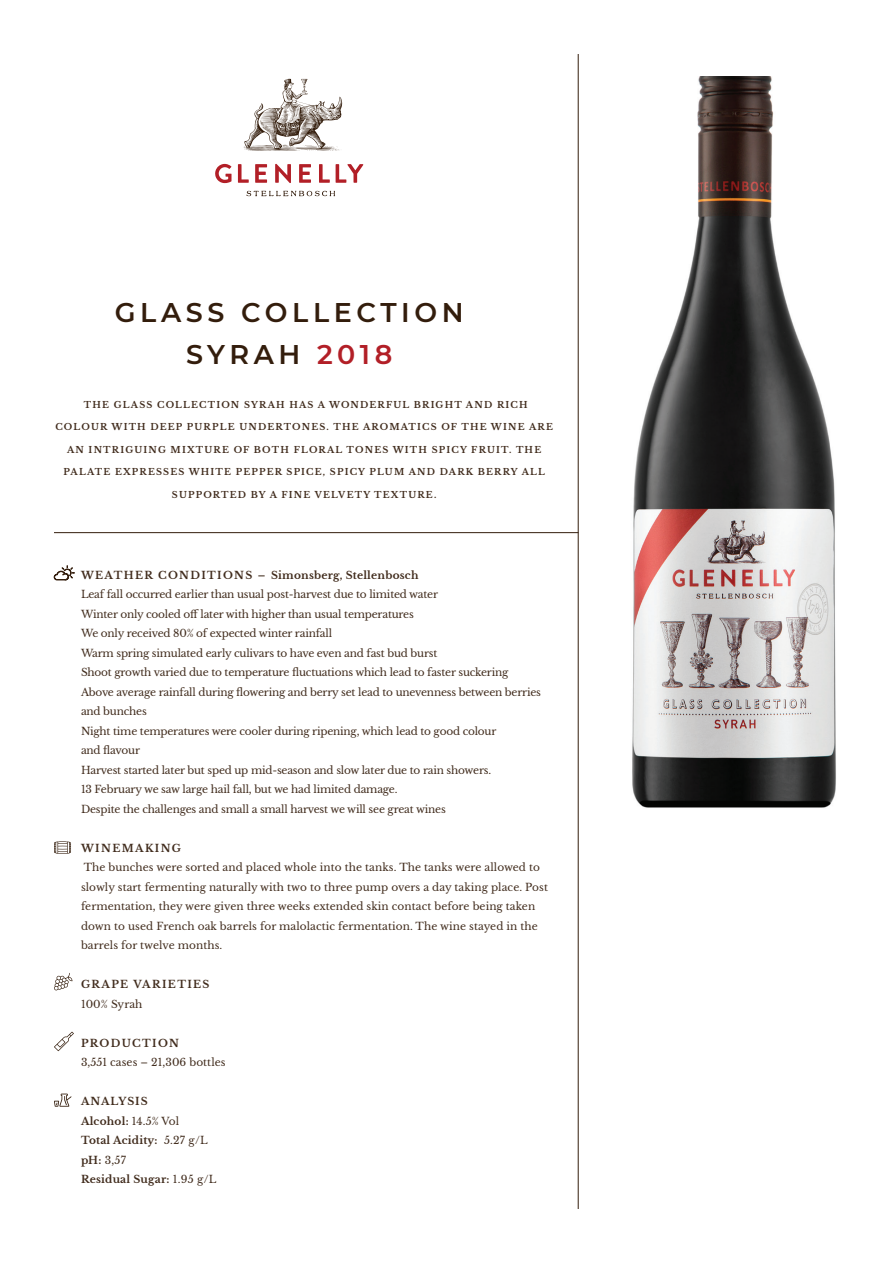
<style>
.page{position:relative;width:893px;height:1263px;background:#fff}
.page>*{position:absolute;margin:0;border:0;box-sizing:border-box;transform-origin:0 0}
.t1{font:600 27px/42.2px "Montserrat";letter-spacing:.17em;color:#331d0c;text-align:center}
.t2{font:10.5px/19.5px "Libre Baskerville";letter-spacing:-.02em;color:#412c1d}
.t3{font:10.5px/19.5px "Libre Baskerville";letter-spacing:.005em;color:#412c1d}
.t4{font:700 10.5px/19.5px "Libre Baskerville";letter-spacing:.02em;color:#412c1d}
.t5{font:700 10.5px "Libre Baskerville";letter-spacing:.13em;color:#412c1d}
.t6{font:700 10.5px "Libre Baskerville";letter-spacing:.12em;color:#412c1d}
.t7{font:700 9px "Libre Baskerville";letter-spacing:.13em;color:#412c1d}
.s1{color:#b21f27}
.s2{font-weight:400}
</style>
<div class="page">
<img style="left:632px;top:76px;width:204px;height:732px">
<hr style="left:578px;top:54px;width:1px;height:1155px;background:#331d0c">
<hr style="left:54px;top:532px;width:524px;height:1px;background:#331d0c">
<svg style="left:215px;top:164px;width:148px;height:19px"></svg>
<svg style="left:246px;top:191px;width:89px;height:5px"></svg>
<svg style="left:244px;top:79px;width:98px;height:72px"></svg>
<svg style="left:54px;top:565px;width:21px;height:15px"></svg>
<svg style="left:54px;top:841px;width:17px;height:13px"></svg>
<svg style="left:54px;top:973px;width:18px;height:17px"></svg>
<svg style="left:54px;top:1032px;width:20px;height:19px"></svg>
<svg style="left:54px;top:1093px;width:17px;height:14px"></svg>
<h1 class="t1" style="left:115px;top:290px;width:350px">GLASS COLLECTION<br>SYRAH <span class="s1">2018</span></h1>
<p class="t7" style="left:84px;top:399px;width:445px">THE GLASS COLLECTION SYRAH HAS A WONDERFUL BRIGHT AND RICH</p>
<p class="t7" style="left:55px;top:421px;width:499px">COLOUR WITH DEEP PURPLE UNDERTONES. THE AROMATICS OF THE WINE ARE</p>
<p class="t7" style="left:67px;top:444px;width:476px">AN INTRIGUING MIXTURE OF BOTH FLORAL TONES WITH SPICY FRUIT. THE</p>
<p class="t7" style="left:64px;top:466px;width:483px">PALATE EXPRESSES WHITE PEPPER SPICE, SPICY PLUM AND DARK BERRY ALL</p>
<p class="t7" style="left:172px;top:489px;width:266px">SUPPORTED BY A FINE VELVETY TEXTURE.</p>
<p class="t4" style="left:81px;top:565px;width:339px">WEATHER CONDITIONS – Simonsberg, Stellenbosch</p>
<p class="t2" style="left:81px;top:585px;width:461px">Leaf fall occurred earlier than usual post-harvest due to limited water<br>Winter only cooled off later with higher than usual temperatures<br>We only received 80% of expected winter rainfall<br>Warm spring simulated early culivars to have even and fast bud burst<br>Shoot growth varied due to temperature fluctuations which lead to faster suckering Above average rainfall during flowering and berry set lead to unevenness between berries and bunches<br>Night time temperatures were cooler during ripening, which lead to good colour<br>and flavour<br>Harvest started later but sped up mid-season and slow later due to rain showers.<br>13 February we saw large hail fall, but we had limited damage.<br>Despite the challenges and small a small harvest we will see great wines</p>
<p class="t5" style="left:81px;top:841px;width:102px">WINEMAKING</p>
<p class="t3" style="left:81px;top:858px;width:468px">The bunches were sorted and placed whole into the tanks. The tanks were allowed to slowly start fermenting naturally with two to three pump overs a day taking place. Post fermentation, they were given three weeks extended skin contact before being taken down to used French oak barrels for malolactic fermentation. The wine stayed in the barrels for twelve months.</p>
<p class="t5" style="left:81px;top:978px;width:130px">GRAPE VARIETIES</p>
<p class="t3" style="left:81px;top:994px;width:63px">100% Syrah</p>
<p class="t6" style="left:81px;top:1036px;width:99px">PRODUCTION</p>
<p class="t3" style="left:81px;top:1053px;width:146px">3,551 cases – 21,306 bottles</p>
<p class="t4" style="left:81px;top:1092px;width:137px">ANALYSIS<br>Alcohol: <span class="s2">14.5% Vol<br></span>Total Acidity: <span class="s2">5.27 g/L </span>pH: <span class="s2">3,57<br></span>Residual Sugar: <span class="s2">1.95 g/L</span></p>
</div>
